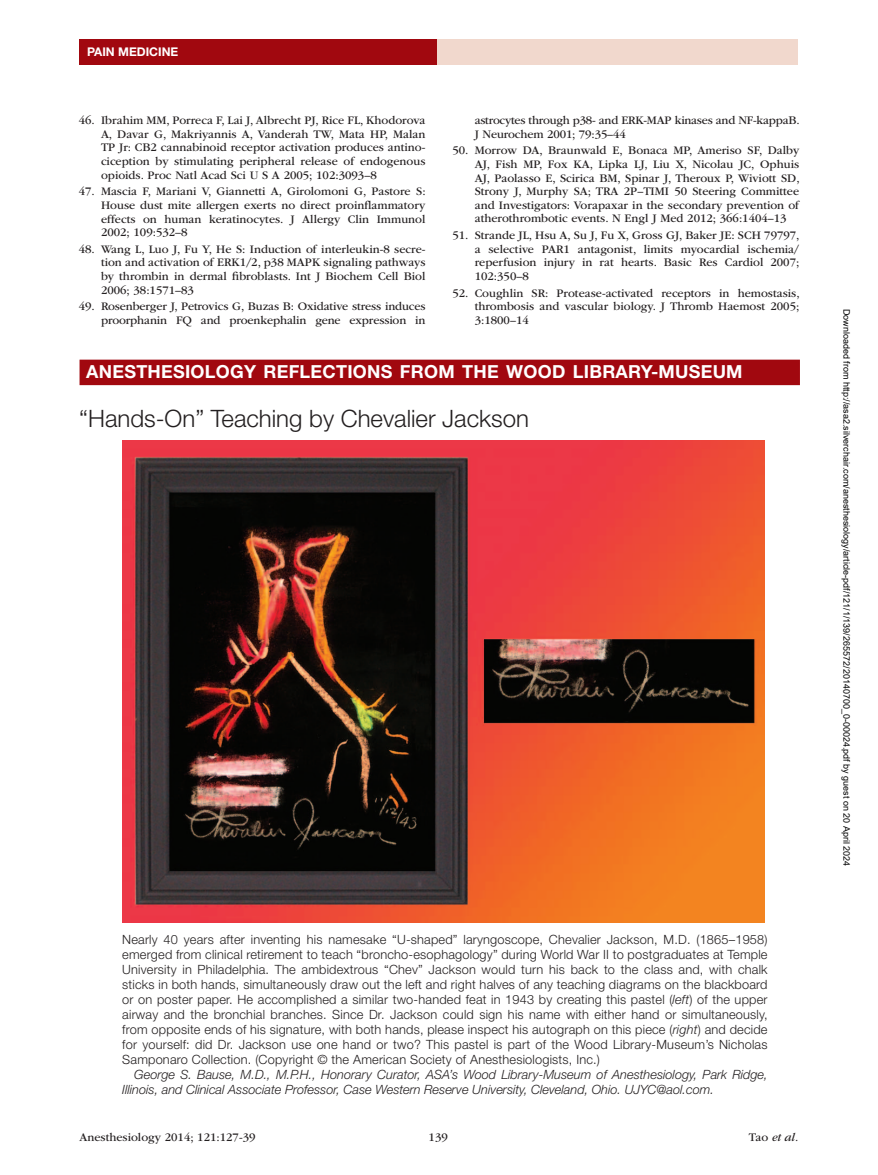
<style>
.page{position:relative;width:878px;height:1175px;background:#fff}
.page>*{position:absolute;margin:0;border:0;box-sizing:border-box;transform-origin:0 0}
.t1{font:300 24px "Helvetica Neue LT Std";color:#231f20}
.t2{font:700 18px "Helvetica Neue LT Std";letter-spacing:.015em;color:#fff}
.t3{font:300 12.75px/15px "Helvetica Neue";letter-spacing:.015em;color:#231f20;text-align:justify}
.t4{font:italic 300 12.75px/15px "Helvetica Neue";color:#231f20}
.t5{font:12px/13.6px "ITC Garamond Std";color:#231f20;text-align:justify}
.t6{font:12px/13.6px "ITC Garamond Std";letter-spacing:-.02em;color:#231f20}
.t7{font:700 12px "Helvetica Neue LT Std";color:#fff}
.t8{font:italic 12px "ITC Garamond Std";color:#231f20}
.t9{font:9px "Arial";color:#000}
.s1{font-style:italic}
.s2{font-style:normal}
</style>
<div class="page">
<div style="left:432px;top:39px;width:365px;height:26px;background:#f1d8cd"></div>
<div style="left:79px;top:39px;width:357px;height:25px;background:#a1080f"></div>
<div style="left:80px;top:359px;width:720px;height:26px;background:#a1080f"></div>
<img style="left:122px;top:440px;width:642px;height:482px">
<p class="t7" style="left:87px;top:44px;width:93px">PAIN MEDICINE</p>
<p class="t5" style="left:101px;top:113px;width:326px;text-indent:-22px">46. Ibrahim MM, Porreca F, Lai J, Albrecht PJ, Rice FL, Khodorova A, Davar G, Makriyannis A, Vanderah TW, Mata HP, Malan TP Jr: CB2 cannabinoid receptor activation produces antino&shy;ciception by stimulating peripheral release of endogenous opioids. Proc Natl Acad Sci U S A 2005; 102:3093–8</p>
<p class="t5" style="left:101px;top:185px;width:326px;text-indent:-22px">47. Mascia F, Mariani V, Giannetti A, Girolomoni G, Pastore S:<br>House dust mite allergen exerts no direct proinflammatory effects on human keratinocytes. J Allergy Clin Immunol 2002; 109:532–8</p>
<p class="t5" style="left:101px;top:242px;width:326px;text-indent:-22px">48. Wang L, Luo J, Fu Y, He S: Induction of interleukin-8 secre&shy;tion and activation of ERK1/2, p38 MAPK signaling pathways by thrombin in dermal fibroblasts. Int J Biochem Cell Biol 2006; 38:1571–83</p>
<p class="t5" style="left:79px;top:300px;width:348px;text-align:right">49. Rosenberger J, Petrovics G, Buzas B: Oxidative stress induces proorphanin FQ and proenkephalin gene expression in</p>
<p class="t6" style="left:474px;top:113px;width:326px">astrocytes through p38- and ERK-MAP kinases and NF-kappaB.<br>J Neurochem 2001; 79:35–44</p>
<p class="t5" style="left:474px;top:144px;width:326px;text-indent:-22px">50. Morrow DA, Braunwald E, Bonaca MP, Ameriso SF, Dalby AJ, Fish MP, Fox KA, Lipka LJ, Liu X, Nicolau JC, Ophuis AJ, Paolasso E, Scirica BM, Spinar J, Theroux P, Wiviott SD, Strony J, Murphy SA; TRA 2P–TIMI 50 Steering Committee and Investigators: Vorapaxar in the secondary prevention of atherothrombotic events. N Engl J Med 2012; 366:1404–13</p>
<p class="t5" style="left:474px;top:229px;width:326px;text-indent:-22px">51. Strande JL, Hsu A, Su J, Fu X, Gross GJ, Baker JE: SCH 79797, a selective PAR1 antagonist, limits myocardial ischemia/ reperfusion injury in rat hearts. Basic Res Cardiol 2007; 102:350–8</p>
<p class="t5" style="left:474px;top:286px;width:326px;text-indent:-22px">52. Coughlin SR: Protease-activated receptors in hemostasis, thrombosis and vascular biology. J Thromb Haemost 2005; 3:1800–14</p>
<h2 class="t2" style="left:86px;top:360px;width:657px">ANESTHESIOLOGY REFLECTIONS FROM THE WOOD LIBRARY-MUSEUM</h2>
<h1 class="t1" style="left:79px;top:404px;width:451px">“Hands-On” Teaching by Chevalier Jackson</h1>
<p class="t3" style="left:122px;top:931px;width:646px">Nearly 40 years after inventing his namesake “U-shaped” laryngoscope, Chevalier Jackson, M.D. (1865–1958) emerged from clinical retirement to teach “broncho-esophagology” during World War II to postgraduates at Temple University in Philadelphia. The ambidextrous “Chev” Jackson would turn his back to the class and, with chalk sticks in both hands, simultaneously draw out the left and right halves of any teaching diagrams on the blackboard or on poster paper. He accomplished a similar two-handed feat in 1943 by creating this pastel (<span class="s1">left</span>) of the upper airway and the bronchial branches. Since Dr. Jackson could sign his name with either hand or simultaneously, from opposite ends of his signature, with both hands, please inspect his autograph on this piece (<span class="s1">right</span>) and decide for yourself: did Dr. Jackson use one hand or two? This pastel is part of the Wood Library-Museum’s Nicholas Samponaro Collection. (Copyright © the American Society of Anesthesiologists, Inc.)</p>
<p class="t4" style="left:122px;top:1066px;width:646px;text-indent:12px">George S. Bause, M.D., M.P.H., Honorary Curator, ASA’s Wood Library-Museum of Anesthesiology, Park Ridge,<br>Illinois, and Clinical Associate Professor, Case Western Reserve University, Cleveland, Ohio. UJYC@aol.com.</p>
<p class="t5" style="left:80px;top:1130px;width:177px">Anesthesiology 2014; 121:127-39</p>
<p class="t5" style="left:428px;top:1130px;width:21px">139</p>
<p class="t8" style="left:748px;top:1130px;width:51px"><span class="s2">Tao</span> et al.</p>
<p class="t9" style="left:850px;top:309px;width:559px;rotate:90deg">Downloaded from http://asa2.silverchair.com/anesthesiology/article-pdf/121/1/139/265572/20140700_0-00024.pdf by guest on 20 April 2024</p>
</div>
